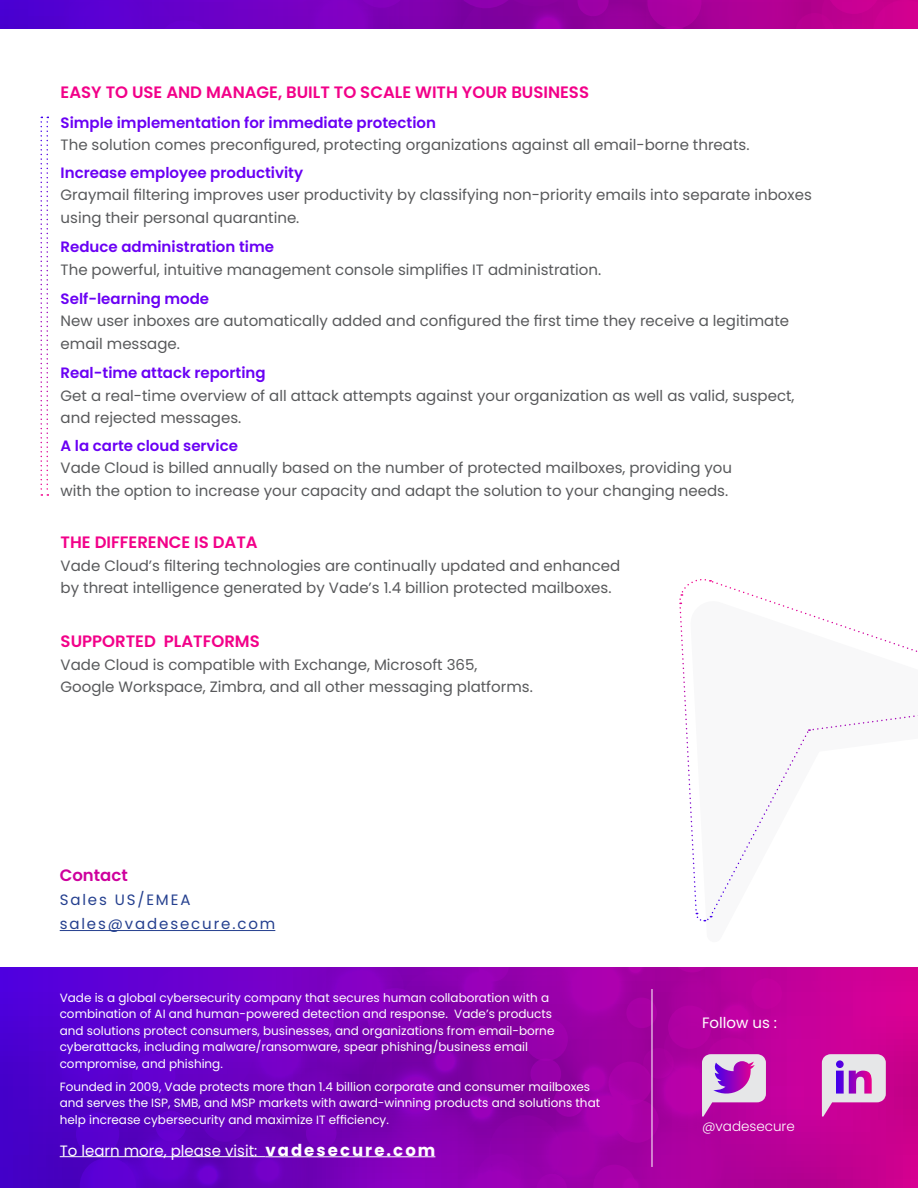
<style>
.page{position:relative;width:918px;height:1188px;background:#fff}
.page>*{position:absolute;margin:0;border:0;box-sizing:border-box;transform-origin:0 0}
.t1{font:600 16.5px "Poppins";color:#f20089}
.t2{font:600 16.5px "Poppins";color:#ce009d}
.t3{font:15px/22.5px "Poppins";color:#58595b}
.t4{font:600 15px "Poppins";color:#6a00f4}
.t5{font:15px "Poppins";color:#fff}
.t6{font:15px/24px "Poppins";letter-spacing:.125em;color:#25408f}
.t7{font:300 13.5px "Poppins";color:#fff}
.t8{font:12px/16.5px "Poppins";color:#fff}
.s1{font-weight:700;font-size:16.5px}
</style>
<div class="page">
<div style="left:0;top:0;width:918px;height:28px;background:#4e00d1"></div>
<svg style="left:75px;top:0;width:843px;height:28px;background:#8d00ab"></svg>
<div style="left:0;top:968px;width:918px;height:220px;background:linear-gradient(to bottom,#d40092,#c8008b)"></div>
<hr style="left:60px;top:930px;width:215px;height:1px;background:#25408f">
<svg style="left:679px;top:579px;width:239px;height:343px"></svg>
<svg style="left:2px;top:968px;width:884px;height:220px;background:#8906b4"></svg>
<svg style="left:40px;top:117px;width:8px;height:379px"></svg>
<p class="t1" style="left:61px;top:83px;width:530px">EASY TO USE AND MANAGE, BUILT TO SCALE WITH YOUR BUSINESS</p>
<p class="t4" style="left:61px;top:114px;width:377px">Simple implementation for immediate protection</p>
<p class="t3" style="left:61px;top:134px;width:690px">The solution comes preconfigured, protecting organizations against all email-borne threats.</p>
<p class="t4" style="left:61px;top:164px;width:244px">Increase employee productivity</p>
<p class="t3" style="left:61px;top:184px;width:753px">Graymail filtering improves user productivity by classifying non-priority emails into separate inboxes using their personal quarantine.</p>
<p class="t4" style="left:61px;top:238px;width:215px">Reduce administration time</p>
<p class="t3" style="left:61px;top:258px;width:542px">The powerful, intuitive management console simplifies IT administration.</p>
<p class="t4" style="left:61px;top:290px;width:150px">Self-learning mode</p>
<p class="t3" style="left:61px;top:310px;width:730px">New user inboxes are automatically added and configured the first time they receive a legitimate email message.</p>
<p class="t4" style="left:61px;top:364px;width:207px">Real-time attack reporting</p>
<p class="t3" style="left:61px;top:384px;width:735px">Get a real-time overview of all attack attempts against your organization as well as valid, suspect, and rejected messages.</p>
<p class="t4" style="left:61px;top:437px;width:179px">A la carte cloud service</p>
<p class="t3" style="left:61px;top:457px;width:673px">Vade Cloud is billed annually based on the number of protected mailboxes, providing you with the option to increase your capacity and adapt the solution to your changing needs.</p>
<p class="t1" style="left:61px;top:533px;width:199px">THE DIFFERENCE IS DATA</p>
<p class="t3" style="left:61px;top:554px;width:561px">Vade Cloud’s filtering technologies are continually updated and enhanced by threat intelligence generated by Vade’s 1.4 billion protected mailboxes.</p>
<p class="t1" style="left:61px;top:632px;width:201px">SUPPORTED PLATFORMS</p>
<p class="t3" style="left:61px;top:653px;width:474px">Vade Cloud is compatible with Exchange, Microsoft 365,<br>Google Workspace, Zimbra, and all other messaging platforms.</p>
<p class="t2" style="left:60px;top:866px;width:70px">Contact</p>
<p class="t6" style="left:60px;top:888px;width:217px">Sales US/EMEA sales@vadesecure.com</p>
<p class="t8" style="left:60px;top:989px;width:496px">Vade is a global cybersecurity company that secures human collaboration with a combination of AI and human-powered detection and response. Vade’s products and solutions protect consumers, businesses, and organizations from email-borne cyberattacks, including malware/ransomware, spear phishing/business email compromise, and phishing.</p>
<p class="t8" style="left:60px;top:1078px;width:542px">Founded in 2009, Vade protects more than 1.4 billion corporate and consumer mailboxes and serves the ISP, SMB, and MSP markets with award-winning products and solutions that help increase cybersecurity and maximize IT efficiency.</p>
<p class="t5" style="left:60px;top:1142px;width:377px">To learn more, please visit: <span class="s1">vadesecure.com</span></p>
<p class="t5" style="left:702px;top:1014px;width:77px">Follow us :</p>
<p class="t7" style="left:702px;top:1118px;width:94px">@vadesecure</p>
</div>
